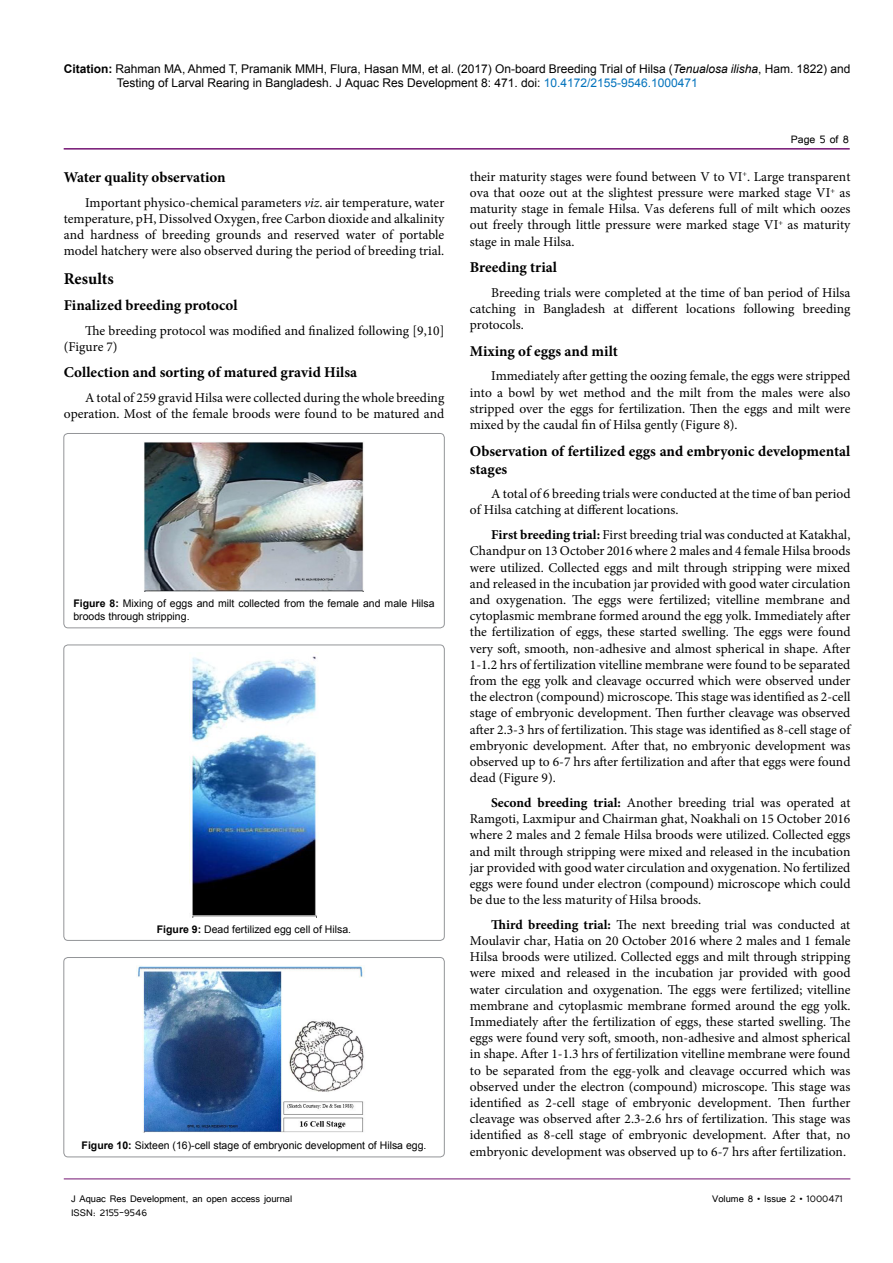
<style>
.page{position:relative;width:893px;height:1263px;background:#fff}
.page>*{position:absolute;margin:0;border:0;box-sizing:border-box;transform-origin:0 0}
.t1{font:700 16.5px "Minion Pro";color:#000}
.t2{font:700 15px/18px "Minion Pro";color:#000}
.t3{font:13.5px/16.2px "Minion Pro";color:#000;text-align:justify}
.t4{font:13.5px "Tunga";color:#000}
.t5{font:12px/14.4px "Arial";color:#000}
.t6{font:12px "Tunga";color:#000}
.t7{font:10.5px/12.6px "Arial";color:#000}
.s1{font-weight:700}
.s2{font-style:italic}
.s3{color:#0072bc}
</style>
<div class="page">
<hr style="left:64px;top:148px;width:786px;height:2px;background:#741472">
<hr style="left:64px;top:1179px;width:786px;height:1px;background:#741472">
<div style="left:64px;top:433px;width:380px;height:195px;border:1px solid #939598;border-radius:4px"></div>
<img style="left:144px;top:442px;width:220px;height:149px">
<div style="left:64px;top:645px;width:380px;height:295px;border:1px solid #939598;border-radius:4px"></div>
<img style="left:189px;top:656px;width:128px;height:261px">
<div style="left:64px;top:957px;width:380px;height:200px;border:1px solid #939598;border-radius:4px"></div>
<img style="left:136px;top:966px;width:229px;height:166px">
<p class="t5" style="left:117px;top:61px;width:735px;text-indent:-53px"><span class="s1">Citation:</span> Rahman MA, Ahmed T, Pramanik MMH, Flura, Hasan MM, et al. (2017) On-board Breeding Trial of Hilsa (<span class="s2">Tenualosa ilisha</span>, Ham. 1822) and<br>Testing of Larval Rearing in Bangladesh<span class="s2">.</span> J Aquac Res Development 8: 471. doi: <span class="s3">10.4172/2155-9546.1000471</span></p>
<p class="t2" style="left:64px;top:168px;width:163px">Water quality observation</p>
<p class="t3" style="left:64px;top:194px;width:382px;text-indent:21px">Important physico-chemical parameters <span class="s2">viz</span>. air temperature, water temperature, pH, Dissolved Oxygen, free Carbon dioxide and alkalinity and hardness of breeding grounds and reserved water of portable model hatchery were also observed during the period of breeding trial.</p>
<p class="t1" style="left:64px;top:267px;width:51px">Results</p>
<p class="t2" style="left:64px;top:296px;width:175px">Finalized breeding protocol</p>
<p class="t3" style="left:64px;top:322px;width:382px;text-indent:21px">The breeding protocol was modified and finalized following [9,10] (Figure 7)</p>
<p class="t2" style="left:64px;top:363px;width:295px">Collection and sorting of matured gravid Hilsa</p>
<p class="t3" style="left:64px;top:390px;width:382px;text-align:right">A total of 259 gravid Hilsa were collected during the whole breeding operation. Most of the female broods were found to be matured and</p>
<p class="t7" style="left:73px;top:597px;width:363px"><span class="s1">Figure 8:</span> Mixing of eggs and milt collected from the female and male Hilsa broods through stripping.</p>
<p class="t7" style="left:157px;top:923px;width:196px"><span class="s1">Figure 9:</span> Dead fertilized egg cell of Hilsa.</p>
<p class="t7" style="left:82px;top:1139px;width:346px"><span class="s1">Figure 10:</span> Sixteen (16)-cell stage of embryonic development of Hilsa egg.</p>
<p class="t4" style="left:791px;top:131px;width:60px">Page 5 of 8</p>
<p class="t3" style="left:470px;top:168px;width:382px">their maturity stages were found between V to VI<sup>+</sup>. Large transparent ova that ooze out at the slightest pressure were marked stage VI<sup>+</sup> as maturity stage in female Hilsa. Vas deferens full of milt which oozes out freely through little pressure were marked stage VI<sup>+</sup> as maturity stage in male Hilsa.</p>
<p class="t2" style="left:470px;top:258px;width:89px">Breeding trial</p>
<p class="t3" style="left:470px;top:284px;width:382px;text-indent:21px">Breeding trials were completed at the time of ban period of Hilsa catching in Bangladesh at different locations following breeding protocols.</p>
<p class="t2" style="left:470px;top:342px;width:149px">Mixing of eggs and milt</p>
<p class="t3" style="left:470px;top:368px;width:382px;text-indent:21px">Immediately after getting the oozing female, the eggs were stripped into a bowl by wet method and the milt from the males were also stripped over the eggs for fertilization. Then the eggs and milt were mixed by the caudal fin of Hilsa gently (Figure 8).</p>
<p class="t2" style="left:470px;top:442px;width:382px">Observation of fertilized eggs and embryonic developmental stages</p>
<p class="t3" style="left:470px;top:486px;width:382px;text-indent:21px">A total of 6 breeding trials were conducted at the time of ban period of Hilsa catching at different locations.</p>
<p class="t3" style="left:470px;top:527px;width:382px;text-indent:21px"><span class="s1">First breeding trial:</span> First breeding trial was conducted at Katakhal, Chandpur on 13 October 2016 where 2 males and 4 female Hilsa broods were utilized. Collected eggs and milt through stripping were mixed and released in the incubation jar provided with good water circulation and oxygenation. The eggs were fertilized; vitelline membrane and cytoplasmic membrane formed around the egg yolk. Immediately after the fertilization of eggs, these started swelling. The eggs were found very soft, smooth, non-adhesive and almost spherical in shape. After 1-1.2 hrs of fertilization vitelline membrane were found to be separated from the egg yolk and cleavage occurred which were observed under the electron (compound) microscope. This stage was identified as 2-cell stage of embryonic development. Then further cleavage was observed after 2.3-3 hrs of fertilization. This stage was identified as 8-cell stage of embryonic development. After that, no embryonic development was observed up to 6-7 hrs after fertilization and after that eggs were found dead (Figure 9).</p>
<p class="t3" style="left:470px;top:794px;width:382px;text-indent:21px"><span class="s1">Second breeding trial:</span> Another breeding trial was operated at Ramgoti, Laxmipur and Chairman ghat, Noakhali on 15 October 2016 where 2 males and 2 female Hilsa broods were utilized. Collected eggs and milt through stripping were mixed and released in the incubation jar provided with good water circulation and oxygenation. No fertilized eggs were found under electron (compound) microscope which could be due to the less maturity of Hilsa broods.</p>
<p class="t3" style="left:470px;top:916px;width:382px;text-indent:21px"><span class="s1">Third breeding trial:</span> The next breeding trial was conducted at Moulavir char, Hatia on 20 October 2016 where 2 males and 1 female Hilsa broods were utilized. Collected eggs and milt through stripping were mixed and released in the incubation jar provided with good water circulation and oxygenation. The eggs were fertilized; vitelline membrane and cytoplasmic membrane formed around the egg yolk.<br>Immediately after the fertilization of eggs, these started swelling. The eggs were found very soft, smooth, non-adhesive and almost spherical in shape. After 1-1.3 hrs of fertilization vitelline membrane were found to be separated from the egg-yolk and cleavage occurred which was observed under the electron (compound) microscope. This stage was identified as 2-cell stage of embryonic development. Then further cleavage was observed after 2.3-2.6 hrs of fertilization. This stage was identified as 8-cell stage of embryonic development. After that, no embryonic development was observed up to 6-7 hrs after fertilization.</p>
<p class="t6" style="left:71px;top:1190px;width:223px">J Aquac Res Development, an open access journal</p>
<p class="t6" style="left:712px;top:1190px;width:132px">Volume 8 • Issue 2 • 1000471</p>
<p class="t6" style="left:71px;top:1205px;width:78px">ISSN: 2155-9546</p>
</div>
